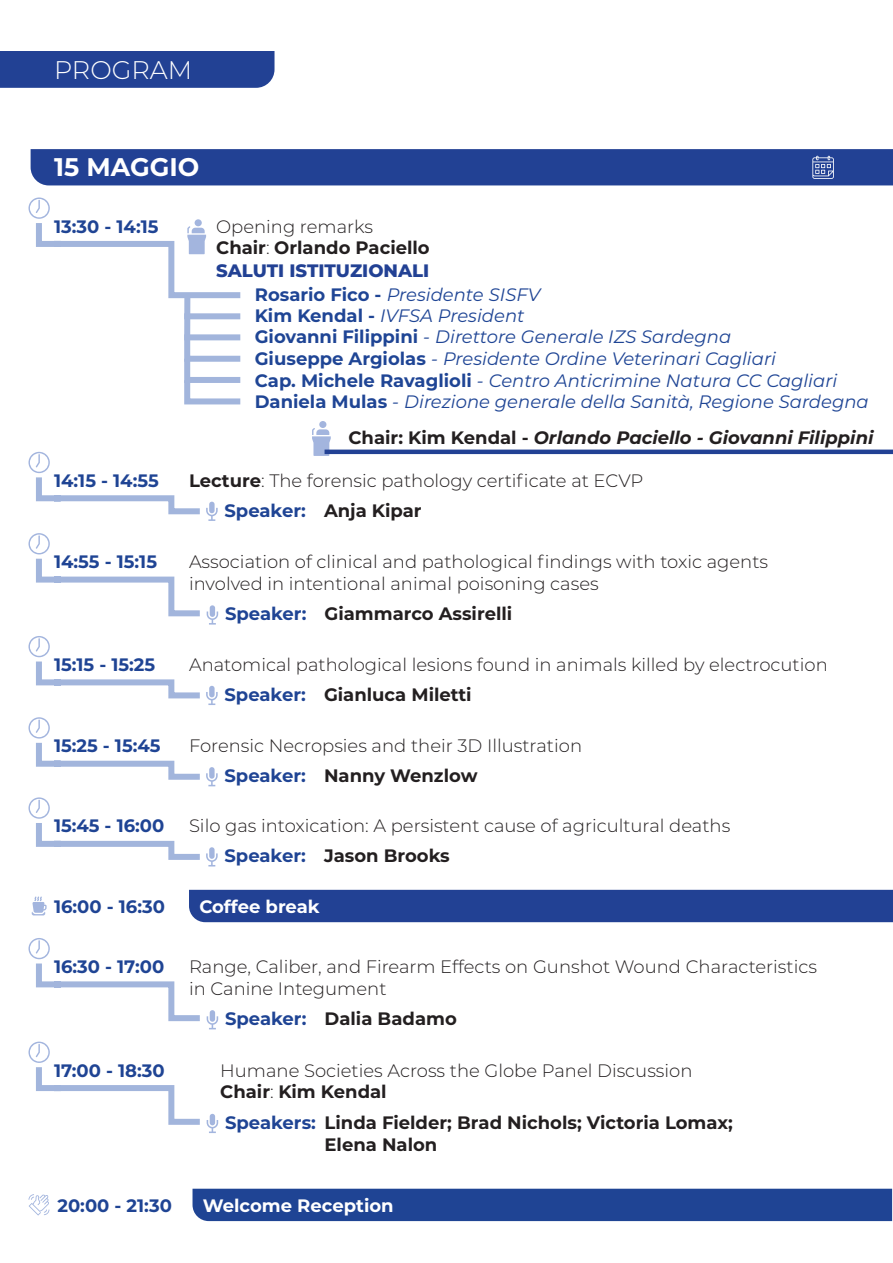
<style>
.page{position:relative;width:893px;height:1263px;background:#fff}
.page>*{position:absolute;margin:0;border:0;box-sizing:border-box;transform-origin:0 0}
.t1{font:700 25.5px "Montserrat";color:#fff}
.t2{font:300 25.5px "Montserrat";color:#fff}
.t3{font:300 18px "Montserrat";color:#231f20}
.t4{font:italic 18px "Montserrat";color:#1f4595}
.t5{font:700 18px "Montserrat";color:#1f4494}
.t6{font:700 18px "Montserrat";color:#231f20}
.t7{font:italic 700 18px "Montserrat";color:#231f20}
.t8{font:700 18px "Montserrat";color:#fff}
.t9{font:800 18px "Montserrat";color:#224194}
.s1{font-weight:300}
.s2{font-weight:700;font-style:normal}
.s3{font-style:normal}
.s4{font-weight:700}
</style>
<div class="page">
<div style="left:189px;top:890px;width:704px;height:32px;background:#224194"></div>
<div style="left:0;top:51px;width:274px;height:37px;background:#224194"></div>
<svg style="left:28px;top:533px;width:190px;height:92px"></svg>
<svg style="left:28px;top:938px;width:190px;height:91px"></svg>
<svg style="left:28px;top:452px;width:190px;height:69px"></svg>
<svg style="left:28px;top:636px;width:190px;height:69px"></svg>
<svg style="left:28px;top:717px;width:190px;height:69px"></svg>
<svg style="left:28px;top:797px;width:190px;height:69px"></svg>
<div style="left:31px;top:149px;width:862px;height:36px;background:#224194"></div>
<svg style="left:32px;top:896px;width:15px;height:19px"></svg>
<svg style="left:28px;top:197px;width:213px;height:208px"></svg>
<div style="left:319px;top:421px;width:7px;height:7px;background:#a3b5de;border-radius:50%"></div>
<svg style="left:312px;top:428px;width:19px;height:28px"></svg>
<svg style="left:28px;top:1041px;width:190px;height:92px"></svg>
<div style="left:193px;top:1189px;width:699px;height:32px;background:#1f4494"></div>
<svg style="left:29px;top:1194px;width:20px;height:21px"></svg>
<hr style="left:325px;top:450px;width:568px;height:4px;background:#224194">
<p class="t2" style="left:54px;top:52px;width:140px">PROGRAM</p>
<p class="t1" style="left:54px;top:149px;width:147px">15 MAGGIO</p>
<p class="t5" style="left:54px;top:213px;width:106px">13:30 - 14:15</p>
<p class="t3" style="left:216px;top:214px;width:158px">Opening remarks</p>
<p class="t6" style="left:216px;top:235px;width:215px">Chair<span class="s1">:</span> Orlando Paciello</p>
<p class="t9" style="left:216px;top:258px;width:215px">SALUTI ISTITUZIONALI</p>
<p class="t4" style="left:255px;top:282px;width:287px"><span class="s2">Rosario Fico -</span> Presidente SISFV</p>
<p class="t4" style="left:255px;top:303px;width:271px"><span class="s2">Kim Kendal -</span> IVFSA President</p>
<p class="t4" style="left:255px;top:325px;width:478px"><span class="s2">Giovanni Filippini</span> - Direttore Generale IZS Sardegna</p>
<p class="t4" style="left:255px;top:346px;width:523px"><span class="s2">Giuseppe Argiolas</span> - Presidente Ordine Veterinari Cagliari</p>
<p class="t4" style="left:255px;top:368px;width:584px"><span class="s2">Cap. Michele Ravaglioli</span> - Centro Anticrimine Natura CC Cagliari</p>
<p class="t4" style="left:255px;top:389px;width:616px"><span class="s2">Daniela Mulas</span> - Direzione generale della Sanità, Regione Sardegna</p>
<p class="t7" style="left:348px;top:424px;width:527px"><span class="s3">Chair: Kim Kendal -</span> Orlando Paciello - Giovanni Filippini</p>
<p class="t5" style="left:54px;top:467px;width:106px">14:15 - 14:55</p>
<p class="t3" style="left:189px;top:468px;width:456px"><span class="s4">Lecture</span>: The forensic pathology certificate at ECVP</p>
<p class="t5" style="left:224px;top:497px;width:83px">Speaker:</p>
<p class="t6" style="left:324px;top:497px;width:99px">Anja Kipar</p>
<p class="t5" style="left:54px;top:549px;width:105px">14:55 - 15:15</p>
<p class="t3" style="left:189px;top:550px;width:581px">Association of clinical and pathological findings with toxic agents</p>
<p class="t3" style="left:189px;top:571px;width:411px">involved in intentional animal poisoning cases</p>
<p class="t5" style="left:225px;top:601px;width:83px">Speaker:</p>
<p class="t6" style="left:325px;top:601px;width:189px">Giammarco Assirelli</p>
<p class="t5" style="left:54px;top:652px;width:103px">15:15 - 15:25</p>
<p class="t3" style="left:189px;top:652px;width:640px">Anatomical pathological lesions found in animals killed by electrocution</p>
<p class="t5" style="left:224px;top:681px;width:83px">Speaker:</p>
<p class="t6" style="left:324px;top:681px;width:149px">Gianluca Miletti</p>
<p class="t5" style="left:54px;top:733px;width:108px">15:25 - 15:45</p>
<p class="t3" style="left:189px;top:734px;width:395px">Forensic Necropsies and their 3D Illustration</p>
<p class="t5" style="left:224px;top:763px;width:83px">Speaker:</p>
<p class="t6" style="left:324px;top:763px;width:155px">Nanny Wenzlow</p>
<p class="t5" style="left:54px;top:813px;width:112px">15:45 - 16:00</p>
<p class="t3" style="left:189px;top:814px;width:543px">Silo gas intoxication: A persistent cause of agricultural deaths</p>
<p class="t5" style="left:224px;top:843px;width:83px">Speaker:</p>
<p class="t6" style="left:324px;top:843px;width:127px">Jason Brooks</p>
<p class="t5" style="left:54px;top:893px;width:112px">16:00 - 16:30</p>
<p class="t8" style="left:199px;top:893px;width:122px">Coffee break</p>
<p class="t5" style="left:54px;top:954px;width:112px">16:30 - 17:00</p>
<p class="t3" style="left:189px;top:954px;width:629px">Range, Caliber, and Firearm Effects on Gunshot Wound Characteristics</p>
<p class="t3" style="left:189px;top:976px;width:199px">in Canine Integument</p>
<p class="t5" style="left:225px;top:1006px;width:83px">Speaker:</p>
<p class="t6" style="left:325px;top:1006px;width:134px">Dalia Badamo</p>
<p class="t5" style="left:54px;top:1057px;width:112px">17:00 - 18:30</p>
<p class="t3" style="left:220px;top:1058px;width:474px">Humane Societies Across the Globe Panel Discussion</p>
<p class="t6" style="left:220px;top:1079px;width:168px">Chair<span class="s1">:</span> Kim Kendal</p>
<p class="t6" style="left:325px;top:1109px;width:410px">Linda Fielder; Brad Nichols; Victoria Lomax;</p>
<p class="t6" style="left:325px;top:1131px;width:114px">Elena Nalon</p>
<p class="t5" style="left:225px;top:1109px;width:92px">Speakers:</p>
<p class="t5" style="left:58px;top:1192px;width:116px">20:00 - 21:30</p>
<p class="t8" style="left:203px;top:1192px;width:192px">Welcome Reception</p>
</div>
